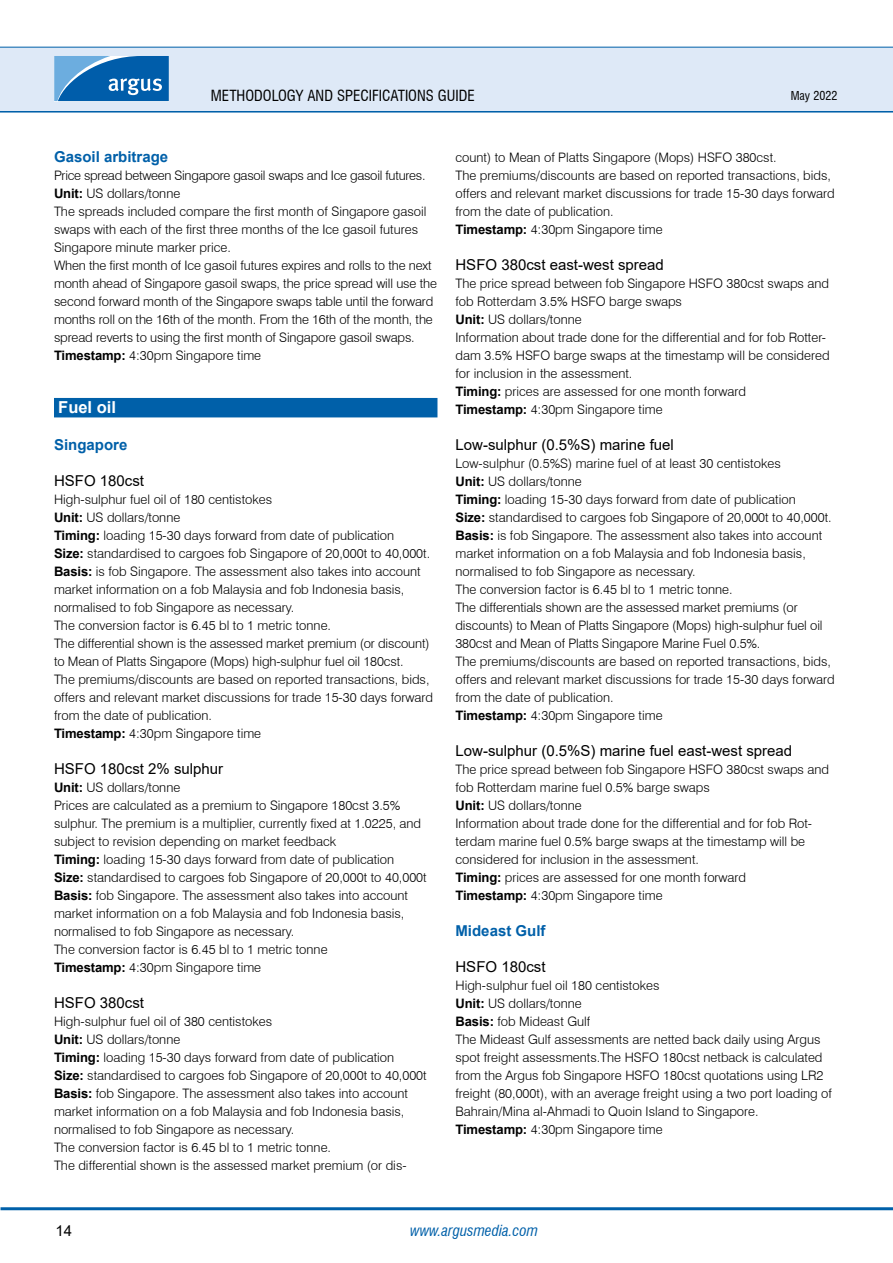
<style>
.page{position:relative;width:893px;height:1263px;background:#fff}
.page>*{position:absolute;margin:0;border:0;box-sizing:border-box;transform-origin:0 0}
.t1{font:700 16.5px "Arial";color:#fff}
.t2{font:15px "Arial";color:#000}
.t3{font:700 15px "Arial";color:#0060a9}
.t4{font:condensed 15px "Swiss 721 BT";color:#000}
.t5{font:italic condensed 15px "Swiss 721 BT";color:#0060a9}
.t6{font:300 13.05px/18px "Swiss 721 BT";color:#000}
.t7{font:condensed 12px "Swiss 721 BT";color:#000}
.s1{font-family:"Arial";font-weight:700}
</style>
<div class="page">
<hr style="left:0;top:110px;width:893px;height:3px;background:#0060a9">
<div style="left:0;top:47px;width:893px;height:64px;background:#dee9f7"></div>
<hr style="left:0;top:47px;width:893px;height:1px;background:#0060a9">
<svg style="left:54px;top:56px;width:115px;height:45px;background:#307dbd"></svg>
<hr style="left:1px;top:1207px;width:892px;height:3px;background:#0060a9">
<div style="left:54px;top:398px;width:383px;height:19px;background:#0060a9"></div>
<p class="t4" style="left:211px;top:86px;width:265px">METHODOLOGY AND SPECIFICATIONS GUIDE</p>
<p class="t7" style="left:791px;top:88px;width:48px">MAY 2022</p>
<p class="t3" style="left:54px;top:146px;width:116px">Gasoil arbitrage</p>
<p class="t6" style="left:54px;top:166px;width:384px">Price spread between Singapore gasoil swaps and Ice gasoil futures.<br><span class="s1">Unit:</span> US dollars/tonne<br>The spreads included compare the first month of Singapore gasoil swaps with each of the first three months of the Ice gasoil futures Singapore minute marker price.<br>When the first month of Ice gasoil futures expires and rolls to the next month ahead of Singapore gasoil swaps, the price spread will use the second forward month of the Singapore swaps table until the forward months roll on the 16th of the month. From the 16th of the month, the spread reverts to using the first month of Singapore gasoil swaps.<br><span class="s1">Timestamp:</span> 4:30pm Singapore time</p>
<p class="t1" style="left:58px;top:396px;width:59px">Fuel oil</p>
<p class="t3" style="left:54px;top:434px;width:75px">Singapore</p>
<p class="t2" style="left:54px;top:470px;width:92px">HSFO 180cst</p>
<p class="t6" style="left:54px;top:490px;width:381px">High-sulphur fuel oil of 180 centistokes<br><span class="s1">Unit:</span> US dollars/tonne<br><span class="s1">Timing:</span> loading 15-30 days forward from date of publication<br><span class="s1">Size:</span> standardised to cargoes fob Singapore of 20,000t to 40,000t.<br><span class="s1">Basis:</span> is fob Singapore. The assessment also takes into account market information on a fob Malaysia and fob Indonesia basis, normalised to fob Singapore as necessary.<br>The conversion factor is 6.45 bl to 1 metric tonne.<br>The differential shown is the assessed market premium (or discount) to Mean of Platts Singapore (Mops) high-sulphur fuel oil 180cst.<br>The premiums/discounts are based on reported transactions, bids, offers and relevant market discussions for trade 15-30 days forward from the date of publication.<br><span class="s1">Timestamp:</span> 4:30pm Singapore time</p>
<p class="t2" style="left:54px;top:758px;width:171px">HSFO 180cst 2% sulphur</p>
<p class="t6" style="left:54px;top:778px;width:374px"><span class="s1">Unit:</span> US dollars/tonne<br>Prices are calculated as a premium to Singapore 180cst 3.5% sulphur. The premium is a multiplier, currently fixed at 1.0225, and subject to revision depending on market feedback<br><span class="s1">Timing:</span> loading 15-30 days forward from date of publication <span class="s1">Size:</span> standardised to cargoes fob Singapore of 20,000t to 40,000t <span class="s1">Basis:</span> fob Singapore. The assessment also takes into account market information on a fob Malaysia and fob Indonesia basis, normalised to fob Singapore as necessary.<br>The conversion factor is 6.45 bl to 1 metric tonne<br><span class="s1">Timestamp:</span> 4:30pm Singapore time</p>
<p class="t2" style="left:54px;top:992px;width:92px">HSFO 380cst</p>
<p class="t6" style="left:54px;top:1012px;width:374px">High-sulphur fuel oil of 380 centistokes<br><span class="s1">Unit:</span> US dollars/tonne<br><span class="s1">Timing:</span> loading 15-30 days forward from date of publication <span class="s1">Size:</span> standardised to cargoes fob Singapore of 20,000t to 40,000t <span class="s1">Basis:</span> fob Singapore. The assessment also takes into account market information on a fob Malaysia and fob Indonesia basis, normalised to fob Singapore as necessary.<br>The conversion factor is 6.45 bl to 1 metric tonne.<br>The differential shown is the assessed market premium (or dis-</p>
<p class="t6" style="left:455px;top:148px;width:381px">count) to Mean of Platts Singapore (Mops) HSFO 380cst.<br>The premiums/discounts are based on reported transactions, bids, offers and relevant market discussions for trade 15-30 days forward from the date of publication.<br><span class="s1">Timestamp:</span> 4:30pm Singapore time</p>
<p class="t2" style="left:455px;top:254px;width:210px">HSFO 380cst east-west spread</p>
<p class="t6" style="left:455px;top:274px;width:376px">The price spread between fob Singapore HSFO 380cst swaps and fob Rotterdam 3.5% HSFO barge swaps<br><span class="s1">Unit:</span> US dollars/tonne<br>Information about trade done for the differential and for fob Rotter&shy;dam 3.5% HSFO barge swaps at the timestamp will be considered for inclusion in the assessment.<br><span class="s1">Timing:</span> prices are assessed for one month forward<br><span class="s1">Timestamp:</span> 4:30pm Singapore time</p>
<p class="t2" style="left:455px;top:434px;width:220px">Low-sulphur (0.5%S) marine fuel</p>
<p class="t6" style="left:455px;top:454px;width:381px">Low-sulphur (0.5%S) marine fuel of at least 30 centistokes<br><span class="s1">Unit:</span> US dollars/tonne<br><span class="s1">Timing:</span> loading 15-30 days forward from date of publication<br><span class="s1">Size:</span> standardised to cargoes fob Singapore of 20,000t to 40,000t.<br><span class="s1">Basis:</span> is fob Singapore. The assessment also takes into account market information on a fob Malaysia and fob Indonesia basis, normalised to fob Singapore as necessary.<br>The conversion factor is 6.45 bl to 1 metric tonne.<br>The differentials shown are the assessed market premiums (or discounts) to Mean of Platts Singapore (Mops) high-sulphur fuel oil 380cst and Mean of Platts Singapore Marine Fuel 0.5%.<br>The premiums/discounts are based on reported transactions, bids, offers and relevant market discussions for trade 15-30 days forward from the date of publication.<br><span class="s1">Timestamp:</span> 4:30pm Singapore time</p>
<p class="t2" style="left:455px;top:740px;width:338px">Low-sulphur (0.5%S) marine fuel east-west spread</p>
<p class="t6" style="left:455px;top:760px;width:375px">The price spread between fob Singapore HSFO 380cst swaps and fob Rotterdam marine fuel 0.5% barge swaps<br><span class="s1">Unit:</span> US dollars/tonne<br>Information about trade done for the differential and for fob Rot&shy;terdam marine fuel 0.5% barge swaps at the timestamp will be considered for inclusion in the assessment.<br><span class="s1">Timing:</span> prices are assessed for one month forward<br><span class="s1">Timestamp:</span> 4:30pm Singapore time</p>
<p class="t3" style="left:455px;top:920px;width:92px">Mideast Gulf</p>
<p class="t2" style="left:455px;top:956px;width:92px">HSFO 180cst</p>
<p class="t6" style="left:455px;top:976px;width:378px">High-sulphur fuel oil 180 centistokes<br><span class="s1">Unit:</span> US dollars/tonne<br><span class="s1">Basis:</span> fob Mideast Gulf<br>The Mideast Gulf assessments are netted back daily using Argus spot freight assessments.The HSFO 180cst netback is calculated from the Argus fob Singapore HSFO 180cst quotations using LR2 freight (80,000t), with an average freight using a two port loading of Bahrain/Mina al-Ahmadi to Quoin Island to Singapore.<br><span class="s1">Timestamp:</span> 4:30pm Singapore time</p>
<p class="t2" style="left:55px;top:1220px;width:18px">14</p>
<p class="t5" style="left:410px;top:1221px;width:129px">www.argusmedia.com</p>
</div>
